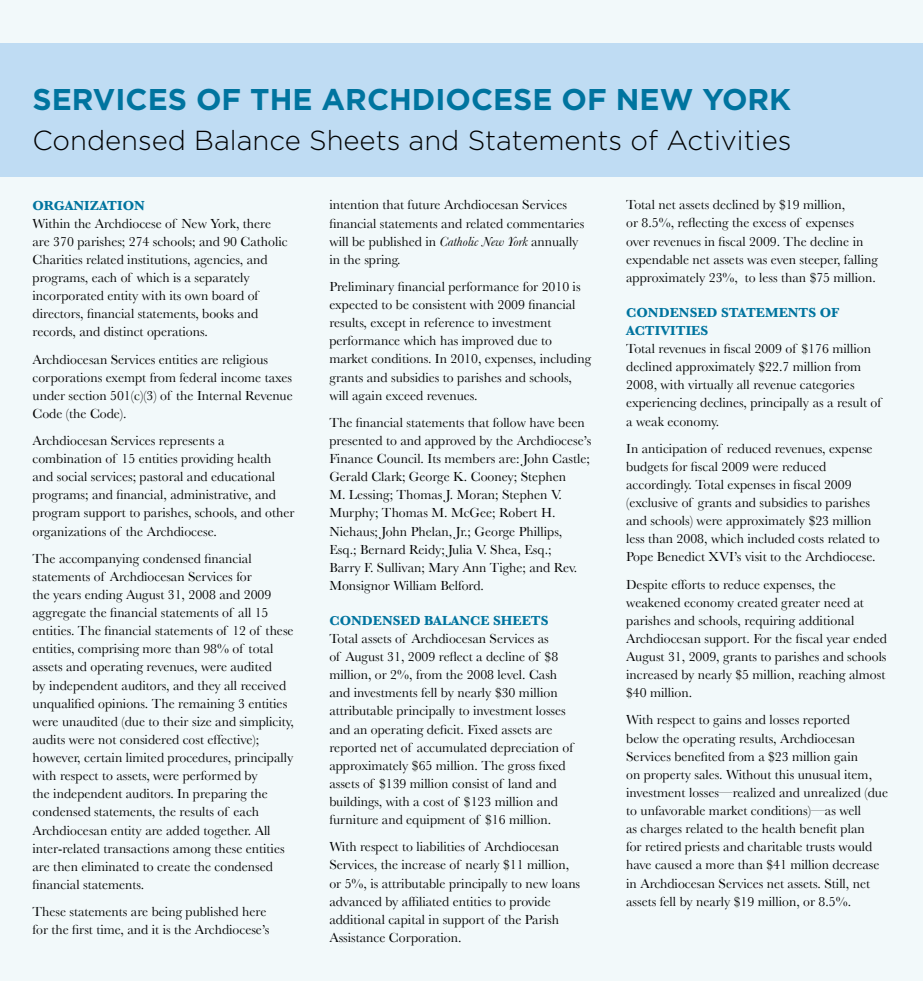
<style>
.page{position:relative;width:923px;height:981px;background:#fff}
.page>*{position:absolute;margin:0;border:0;box-sizing:border-box;transform-origin:0 0}
.t1{font:700 30px "Gotham";color:#00749f}
.t2{font:300 27.5px "Gotham";color:#000}
.t3{font:13.75px/18.1px "Baskerville";color:#000}
.t4{font:700 13.75px/18.1px "Baskerville";color:#00749f}
.s1{font-style:italic}
</style>
<div class="page">
<div style="left:1px;top:1px;width:921px;height:980px;background:#f2f9fa"></div>
<div style="left:1px;top:43px;width:921px;height:134px;background:#bfdcf3"></div>
<h1 class="t1" style="left:32px;top:82px;width:21px">SER</h1>
<h1 class="t1" style="left:93px;top:82px;width:41px">VICES</h1>
<h1 class="t1" style="left:196px;top:82px;width:596px">OF THE ARCHDIOCESE OF NEW YORK</h1>
<h2 class="t2" style="left:32px;top:125px;width:760px">Condensed Balance Sheets and Statements of Activities</h2>
<p class="t4" style="left:32px;top:196px;width:102px">ORGANIZATION</p>
<p class="t3" style="left:33px;top:214px;width:256px">Within the Archdiocese of New York, there are 370 parishes; 274 schools; and 90 Catholic Charities related institutions, agencies, and programs, each of which is a separately incorporated entity with its own board of directors, financial statements, books and records, and distinct operations.</p>
<p class="t3" style="left:33px;top:350px;width:262px">Archdiocesan Services entities are religious corporations exempt from federal income taxes under section 501(c)(3) of the Internal Revenue Code (the Code).</p>
<p class="t3" style="left:33px;top:431px;width:263px">Archdiocesan Services represents a combination of 15 entities providing health and social services; pastoral and educational programs; and financial, administrative, and program support to parishes, schools, and other organizations of the Archdiocese.</p>
<p class="t3" style="left:33px;top:549px;width:263px">The accompanying condensed financial statements of Archdiocesan Services for<br>the years ending August 31, 2008 and 2009 aggregate the financial statements of all 15 entities. The financial statements of 12 of these entities, comprising more than 98% of total assets and operating revenues, were audited<br>by independent auditors, and they all received unqualified opinions. The remaining 3 entities were unaudited (due to their size and simplicity, audits were not considered cost effective); however, certain limited procedures, principally with respect to assets, were performed by<br>the independent auditors. In preparing the condensed statements, the results of each Archdiocesan entity are added together. All inter-related transactions among these entities are then eliminated to create the condensed financial statements.</p>
<p class="t3" style="left:33px;top:902px;width:238px">These statements are being published here for the first time, and it is the Archdiocese’s</p>
<p class="t3" style="left:329px;top:196px;width:257px">intention that future Archdiocesan Services financial statements and related commentaries will be published in <span class="s1">Catholic New York</span> annually in the spring.</p>
<p class="t3" style="left:329px;top:277px;width:263px">Preliminary financial performance for 2010 is expected to be consistent with 2009 financial results, except in reference to investment performance which has improved due to market conditions. In 2010, expenses, including grants and subsidies to parishes and schools, will again exceed revenues.</p>
<p class="t3" style="left:329px;top:413px;width:263px">The financial statements that follow have been presented to and approved by the Archdiocese’s Finance Council. Its members are: John Castle; Gerald Clark; George K. Cooney; Stephen<br>M. Lessing; Thomas J. Moran; Stephen V.<br>Murphy; Thomas M. McGee; Robert H.<br>Niehaus; John Phelan, Jr.; George Phillips, Esq.; Bernard Reidy; Julia V. Shea, Esq.;<br>Barry F. Sullivan; Mary Ann Tighe; and Rev.<br>Monsignor William Belford.</p>
<p class="t4" style="left:329px;top:611px;width:114px">CONDENSED BALA</p>
<p class="t4" style="left:459px;top:611px;width:90px">NCE SHEETS</p>
<p class="t3" style="left:329px;top:629px;width:245px">Total assets of Archdiocesan Services as<br>of August 31, 2009 reflect a decline of $8 million, or 2%, from the 2008 level. Cash and investments fell by nearly $30 million attributable principally to investment losses and an operating deficit. Fixed assets are reported net of accumulated depreciation of approximately $65 million. The gross fixed assets of $139 million consist of land and buildings, with a cost of $123 million and furniture and equipment of $16 million.</p>
<p class="t3" style="left:329px;top:838px;width:252px">With respect to liabilities of Archdiocesan Services, the increase of nearly $11 million, or 5%, is attributable principally to new loans advanced by affiliated entities to provide additional capital in support of the Parish Assistance Corporation.</p>
<p class="t3" style="left:626px;top:196px;width:253px">Total net assets declined by $19 million,<br>or 8.5%, reflecting the excess of expenses over revenues in fiscal 2009. The decline in expendable net assets was even steeper, falling approximately 23%, to less than $75 million.</p>
<p class="t4" style="left:626px;top:303px;width:211px">CONDENSED STATEMENTS OF<br>ACTIVITIES</p>
<p class="t3" style="left:626px;top:339px;width:256px">Total revenues in fiscal 2009 of $176 million declined approximately $22.7 million from 2008, with virtually all revenue categories experiencing declines, principally as a result of a weak economy.</p>
<p class="t3" style="left:626px;top:439px;width:255px">In anticipation of reduced revenues, expense budgets for fiscal 2009 were reduced accordingly. Total expenses in fiscal 2009 (exclusive of grants and subsidies to parishes and schools) were approximately $23 million less than 2008, which included costs related to Pope Benedict XVI’s visit to the Archdiocese.</p>
<p class="t3" style="left:626px;top:575px;width:262px">Despite efforts to reduce expenses, the weakened economy created greater need at parishes and schools, requiring additional Archdiocesan support. For the fiscal year ended August 31, 2009, grants to parishes and schools increased by nearly $5 million, reaching almost $40 million.</p>
<p class="t3" style="left:626px;top:711px;width:263px">With respect to gains and losses reported<br>below the operating results, Archdiocesan Services benefited from a $23 million gain<br>on property sales. Without this unusual item, investment losses—realized and unrealized (due to unfavorable market conditions)—as well<br>as charges related to the health benefit plan<br>for retired priests and charitable trusts would have caused a more than $41 million decrease in Archdiocesan Services net assets. Still, net assets fell by nearly $19 million, or 8.5%.</p>
</div>
